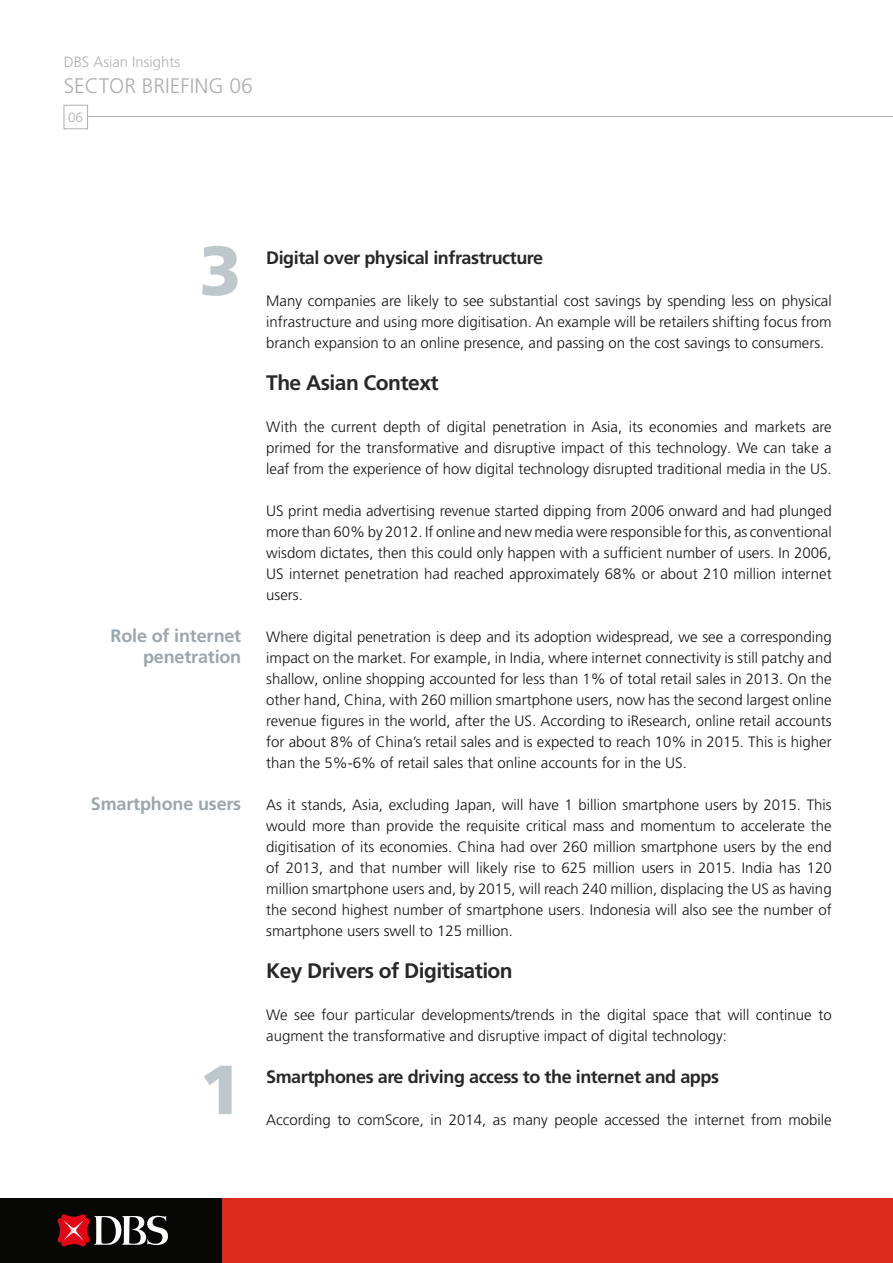
<style>
.page{position:relative;width:893px;height:1263px;background:#fff}
.page>*{position:absolute;margin:0;border:0;box-sizing:border-box;transform-origin:0 0}
.t1{font:900 69.3px "Frutiger LT Pro";color:#bec7cc}
.t2{font:700 21px "Frutiger LT Pro";letter-spacing:-.025em;color:#282828}
.t3{font:300 21px "Frutiger LT Pro";color:#afafb0}
.t4{font:700 18px "Frutiger LT Pro";letter-spacing:-.025em;color:#282828}
.t5{font:700 18px/21px "Frutiger LT Pro";letter-spacing:-.01em;color:#9ba6ac;text-align:right}
.t6{font:300 15px/21px "Frutiger LT Pro";color:#131413;text-align:justify}
.t7{font:300 14.85px "Frutiger LT Pro";color:#afafb0}
.t8{font:300 13.5px "Frutiger LT Pro";color:#afafb0}
</style>
<div class="page">
<div style="left:0;top:1198px;width:893px;height:65px;background:#dc2a1b"></div>
<div style="left:0;top:1198px;width:221px;height:65px;background:#070706"></div>
<svg style="left:57px;top:1214px;width:111px;height:33px"></svg>
<hr style="left:85px;top:117px;width:808px;height:1px;background:#afafb0">
<div style="left:64px;top:105px;width:24px;height:24px;background:#fff;border:1px solid #afafb0"></div>
<p class="t7" style="left:64px;top:53px;width:118px">DBS Asian Insights</p>
<h2 class="t3" style="left:64px;top:74px;width:191px">SECTOR BRIEFING 06</h2>
<p class="t8" style="left:68px;top:109px;width:16px">06</p>
<h1 class="t1" style="left:199px;top:229px;width:44px">3</h1>
<p class="t5" style="left:111px;top:625px;width:132px">Role of internet penetration</p>
<p class="t5" style="left:91px;top:793px;width:152px">Smartphone users</p>
<h1 class="t1" style="left:199px;top:1048px;width:44px">1</h1>
<p class="t4" style="left:266px;top:247px;width:278px">Digital over physical infrastructure</p>
<p class="t6" style="left:266px;top:290px;width:567px">Many companies are likely to see substantial cost savings by spending less on physical infrastructure and using more digitisation. An example will be retailers shifting focus from branch expansion to an online presence, and passing on the cost savings to consumers.</p>
<h2 class="t2" style="left:266px;top:370px;width:174px">The Asian Context</h2>
<p class="t6" style="left:266px;top:416px;width:567px">With the current depth of digital penetration in Asia, its economies and markets are primed for the transformative and disruptive impact of this technology. We can take a leaf from the experience of how digital technology disrupted traditional media in the US.</p>
<p class="t6" style="left:266px;top:500px;width:567px">US print media advertising revenue started dipping from 2006 onward and had plunged more than 60% by 2012. If online and new media were responsible for this, as conventional wisdom dictates, then this could only happen with a sufficient number of users. In 2006, US internet penetration had reached approximately 68% or about 210 million internet users.</p>
<p class="t6" style="left:266px;top:626px;width:567px">Where digital penetration is deep and its adoption widespread, we see a corresponding impact on the market. For example, in India, where internet connectivity is still patchy and shallow, online shopping accounted for less than 1% of total retail sales in 2013. On the other hand, China, with 260 million smartphone users, now has the second largest online revenue figures in the world, after the US. According to iResearch, online retail accounts for about 8% of China’s retail sales and is expected to reach 10% in 2015. This is higher than the 5%-6% of retail sales that online accounts for in the US.</p>
<p class="t6" style="left:266px;top:794px;width:567px">As it stands, Asia, excluding Japan, will have 1 billion smartphone users by 2015. This would more than provide the requisite critical mass and momentum to accelerate the digitisation of its economies. China had over 260 million smartphone users by the end of 2013, and that number will likely rise to 625 million users in 2015. India has 120 million smartphone users and, by 2015, will reach 240 million, displacing the US as having the second highest number of smartphone users. Indonesia will also see the number of smartphone users swell to 125 million.</p>
<h2 class="t2" style="left:266px;top:958px;width:248px">Key Drivers of Digitisation</h2>
<p class="t6" style="left:266px;top:1004px;width:567px">We see four particular developments/trends in the digital space that will continue to augment the transformative and disruptive impact of digital technology:</p>
<p class="t4" style="left:266px;top:1066px;width:454px">Smartphones are driving access to the internet and apps</p>
<p class="t6" style="left:266px;top:1109px;width:567px">According to comScore, in 2014, as many people accessed the internet from mobile</p>
</div>
